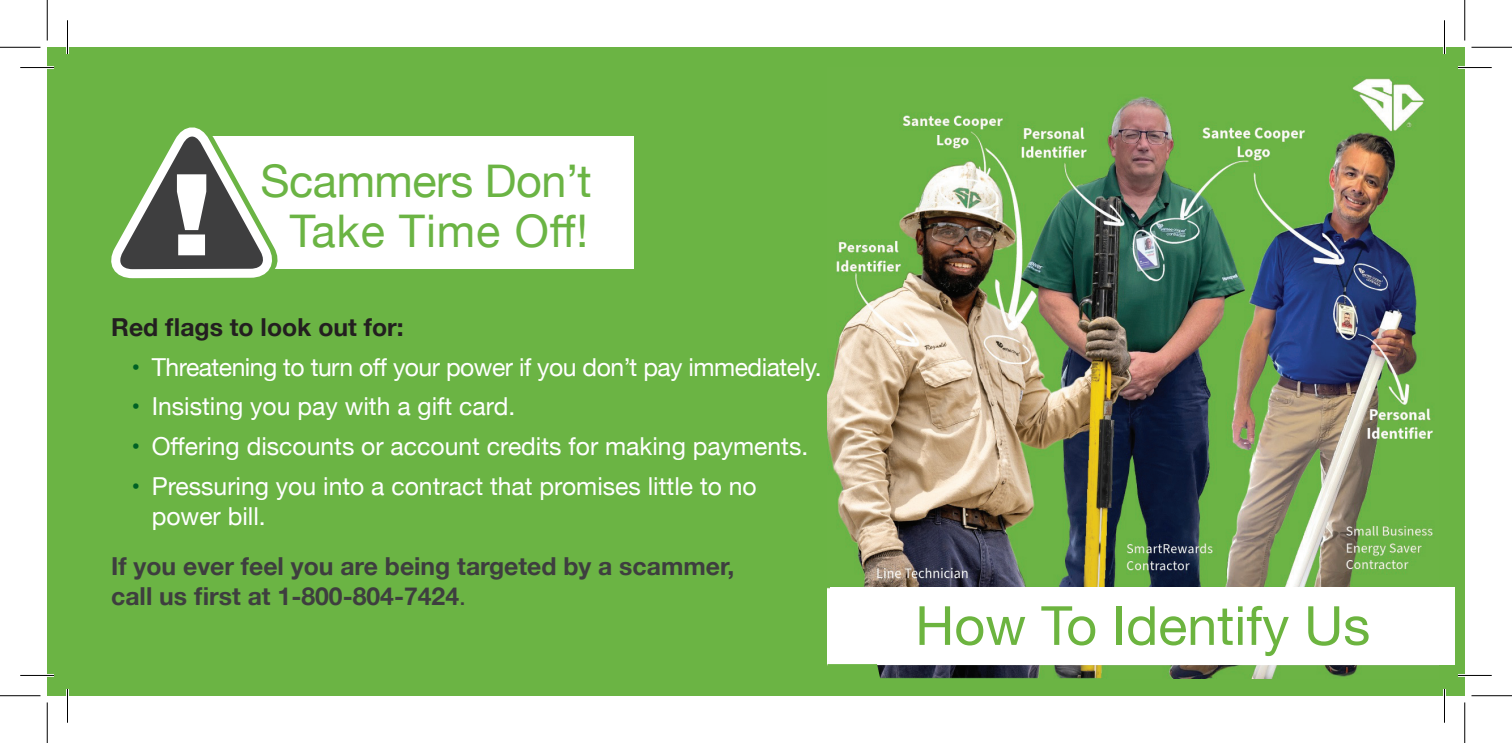
<style>
.page{position:relative;width:1512px;height:743px;background:#fff}
.page>*{position:absolute;margin:0;border:0;box-sizing:border-box;transform-origin:0 0}
.t1{font:900 115.65px "Gotham";color:#fff}
.t2{font:54px "Helvetica Neue";color:#6cb43f}
.t3{font:45px/49.5px "Helvetica Neue";letter-spacing:-.01em;color:#6bb444;text-align:center}
.t4{font:24.75px/29.7px "Helvetica Neue";color:#fff}
.t5{font:700 24.75px/29.7px "Helvetica Neue";color:#3e3e3f}
.t6{font:24.75px "Helvetica Neue";letter-spacing:-.02em;color:#fff}
.t7{font:700 24.75px "Helvetica Neue";color:#231f20}
.s1{color:#006224}
.s2{font-weight:400}
</style>
<div class="page">
<div style="left:47px;top:47px;width:1418px;height:648px;background:#6bb444"></div>
<img style="left:827px;top:76px;width:611px;height:602px">
<div style="left:831px;top:587px;width:624px;height:77px;background:#fff"></div>
<svg style="left:827px;top:664px;width:53px;height:14px"></svg>
<div style="left:192px;top:136px;width:442px;height:133px;background:#fff"></div>
<svg style="left:111px;top:127px;width:167px;height:152px"></svg>
<hr style="left:20px;top:66px;width:34px;height:3px;background:#fff">
<hr style="left:1458px;top:66px;width:34px;height:3px;background:#fff">
<hr style="left:20px;top:674px;width:34px;height:2px;background:#fff">
<hr style="left:1458px;top:674px;width:34px;height:2px;background:#fff">
<hr style="left:66px;top:20px;width:3px;height:34px;background:#fff">
<hr style="left:66px;top:688px;width:3px;height:34px;background:#fff">
<hr style="left:1443px;top:20px;width:3px;height:34px;background:#fff">
<hr style="left:1443px;top:688px;width:3px;height:34px;background:#fff">
<hr style="left:20px;top:67px;width:34px;height:1px;background:#000">
<hr style="left:1458px;top:67px;width:34px;height:1px;background:#000">
<hr style="left:20px;top:675px;width:34px;height:1px;background:#000">
<hr style="left:1458px;top:675px;width:34px;height:1px;background:#000">
<hr style="left:67px;top:20px;width:1px;height:34px;background:#000">
<hr style="left:67px;top:688px;width:1px;height:34px;background:#000">
<hr style="left:1444px;top:20px;width:1px;height:34px;background:#000">
<hr style="left:1444px;top:688px;width:1px;height:34px;background:#000">
<hr style="left:0;top:47px;width:40px;height:1px;background:#000">
<hr style="left:1472px;top:47px;width:40px;height:1px;background:#000">
<hr style="left:0;top:695px;width:40px;height:1px;background:#000">
<hr style="left:1472px;top:695px;width:40px;height:1px;background:#000">
<hr style="left:47px;top:0;width:1px;height:40px;background:#000">
<hr style="left:47px;top:702px;width:1px;height:40px;background:#000">
<hr style="left:1464px;top:0;width:1px;height:40px;background:#000">
<hr style="left:1464px;top:702px;width:1px;height:40px;background:#000">
<h1 class="t1" style="left:173px;top:131px;width:39px">!</h1>
<h3 class="t3" style="left:261px;top:159px;width:332px">Scammers Don’t<br>Take Time Off!</h3>
<p class="t7" style="left:111px;top:307px;width:294px">Red flags to look out for:</p>
<p class="t6" style="left:131px;top:349px;width:692px"><span class="s1">•</span> Threatening to turn off your power if you don’t pay immediately.</p>
<p class="t4" style="left:131px;top:393px;width:385px"><span class="s1">•</span> Insisting you pay with a gift card.</p>
<p class="t4" style="left:131px;top:433px;width:678px"><span class="s1">•</span> Offering discounts or account credits for making payments.</p>
<p class="t4" style="left:152px;top:473px;width:607px;text-indent:-20px"><span class="s1">•</span> Pressuring you into a contract that promises little to no power bill.</p>
<p class="t5" style="left:111px;top:551px;width:625px">If you ever feel you are being targeted by a scammer, call us first at 1-800-804-7424<span class="s2">.</span></p>
<h2 class="t2" style="left:915px;top:586px;width:456px">How To Identify Us</h2>
</div>
